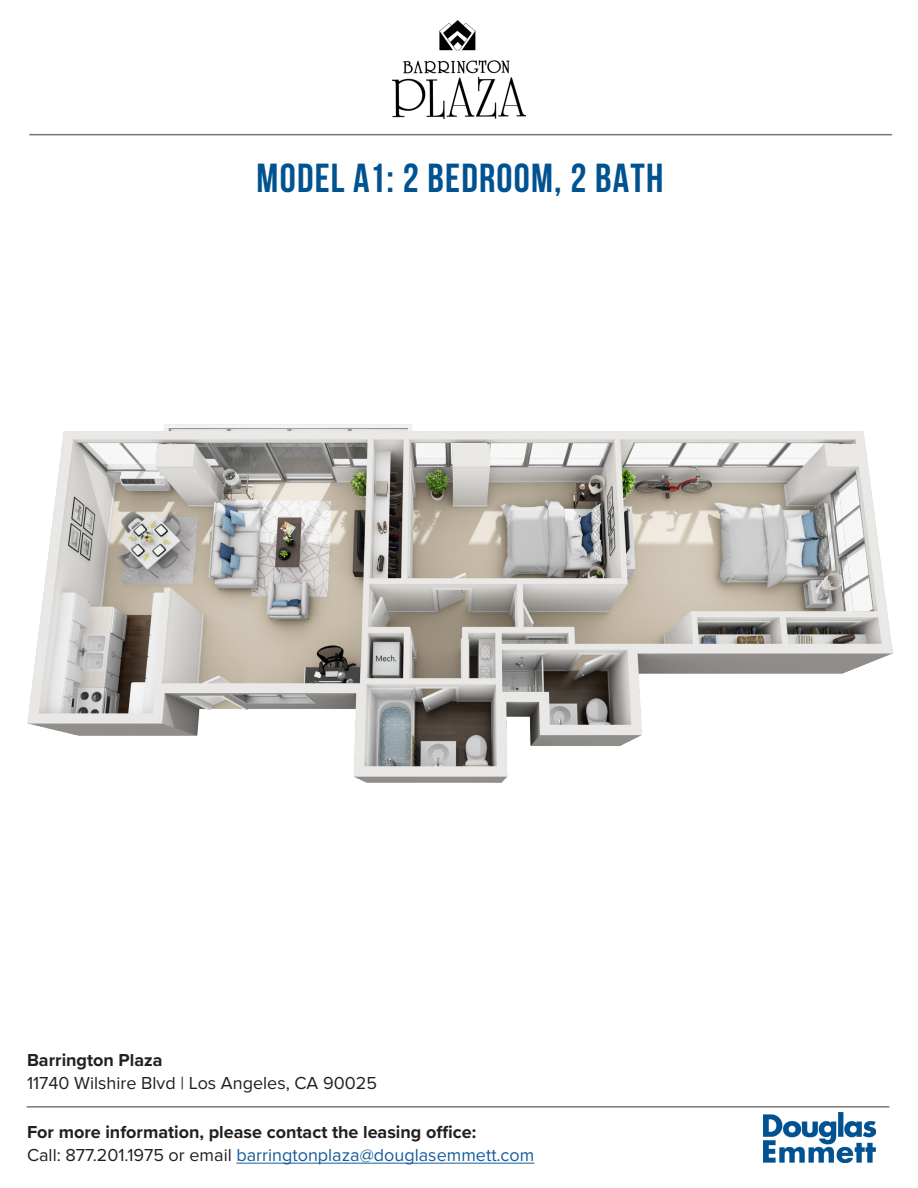
<style>
.page{position:relative;width:918px;height:1188px;background:#fff}
.page>*{position:absolute;margin:0;border:0;box-sizing:border-box;transform-origin:0 0}
.t1{font:700 40.5px "Bebas Neue";letter-spacing:.03em;color:#015291}
.t2{font:700 18px/22.5px "Proxima Nova";color:#231f20}
.t3{font:18px "Proxima Nova";color:#231f20}
.s1{font-weight:400}
.s2{font-weight:400;color:#175d9e}
</style>
<div class="page">
<img style="left:763px;top:1113px;width:112px;height:50px">
<hr style="left:29px;top:134px;width:863px;height:1px;background:#787878">
<hr style="left:26px;top:1106px;width:863px;height:2px;background:#787878">
<hr style="left:236px;top:1163px;width:298px;height:1px;background:#175d9e">
<img style="left:392px;top:20px;width:133px;height:98px">
<img style="left:28px;top:424px;width:864px;height:359px">
<p class="t1" style="left:257px;top:156px;width:408px">MODEL A1: 2 BEDROOM, 2 BATH</p>
<p class="t2" style="left:27px;top:1049px;width:137px">Barrington Plaza</p>
<p class="t3" style="left:27px;top:1073px;width:352px">11740 Wilshire Blvd | Los Angeles, CA 90025</p>
<p class="t2" style="left:27px;top:1121px;width:509px">For more information, please contact the leasing office:<br><span class="s1">Call: 877.201.1975 or email</span> <span class="s2">barringtonplaza@douglasemmett.com</span></p>
</div>
